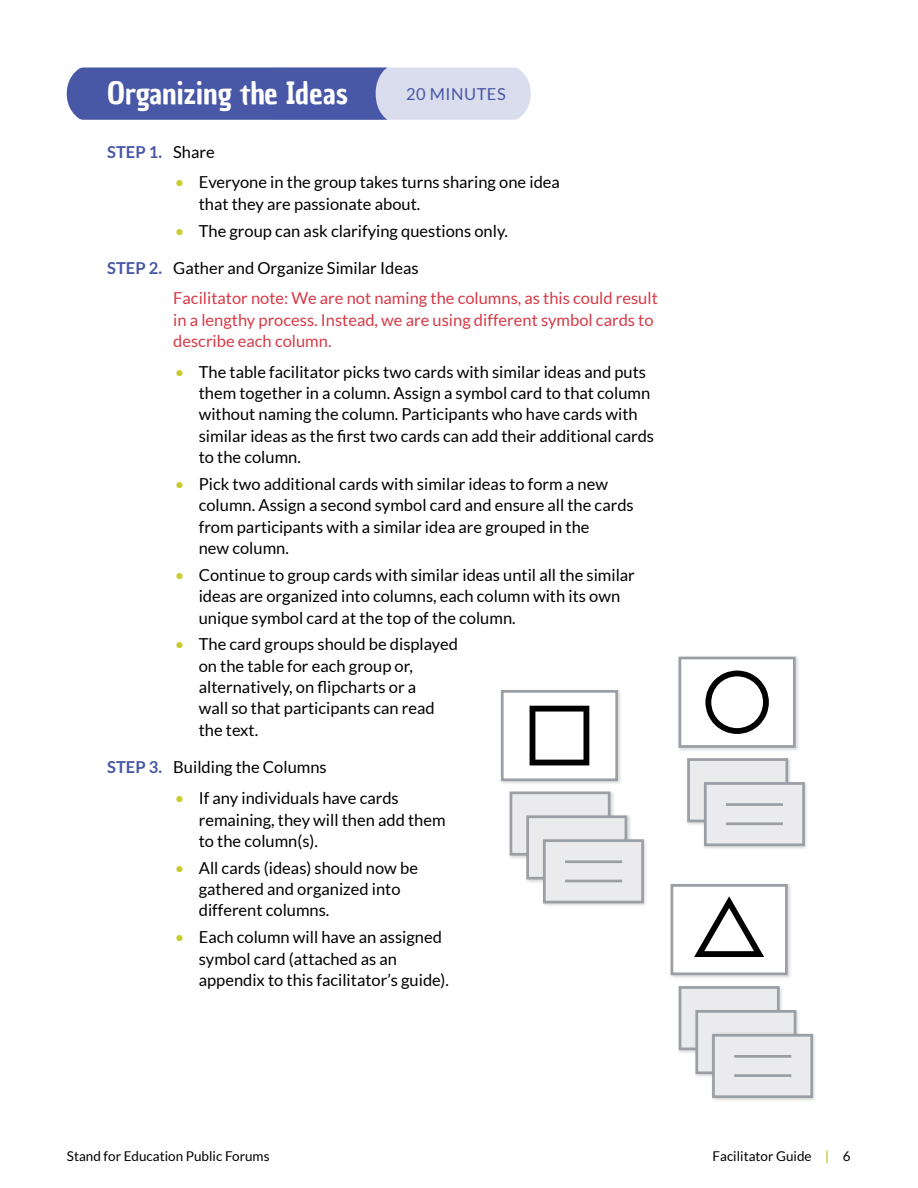
<style>
.page{position:relative;width:918px;height:1188px;background:#fff}
.page>*{position:absolute;margin:0;border:0;box-sizing:border-box;transform-origin:0 0}
.t1{font:30px "Chau Philomene One";color:#fff}
.t2{font:16.5px/21.3px "Lato";color:#000}
.t3{font:16.5px/30px "Lato";color:#d63a47}
.t4{font:700 16.5px "Lato";color:#4857a6}
.t5{font:16.5px "Lato";letter-spacing:.03em;color:#4857a6}
.t6{font:13.5px "Lato";color:#000}
.s1{font-weight:400;color:#000}
.s2{color:#cacb2c}
.s3{font-weight:700;color:#4857a6}
.s4{color:#000}
.s5{font-weight:700;color:#cacb2c}
</style>
<div class="page">
<svg style="left:67px;top:68px;width:464px;height:52px;background:#7a85be"></svg>
<img style="left:670px;top:884px;width:121px;height:94px">
<div style="left:672px;top:885px;width:114px;height:89px;background:#fff"></div>
<div style="left:671px;top:884px;width:117px;height:91px;border:3px solid #9a9fa5"></div>
<svg style="left:694px;top:896px;width:70px;height:61px"></svg>
<img style="left:500px;top:690px;width:121px;height:94px">
<div style="left:502px;top:691px;width:115px;height:89px;background:#fff"></div>
<div style="left:501px;top:690px;width:117px;height:91px;border:3px solid #9a9fa5"></div>
<svg style="left:530px;top:706px;width:59px;height:59px"></svg>
<img style="left:678px;top:656px;width:121px;height:95px">
<div style="left:680px;top:658px;width:114px;height:88px;background:#fff"></div>
<div style="left:679px;top:657px;width:117px;height:91px;border:3px solid #9a9fa5"></div>
<svg style="left:705px;top:671px;width:64px;height:63px"></svg>
<img style="left:509px;top:791px;width:105px;height:68px">
<div style="left:511px;top:793px;width:98px;height:61px;background:#ebebed"></div>
<div style="left:510px;top:792px;width:101px;height:64px;border:3px solid #9a9fa5"></div>
<img style="left:523px;top:813px;width:108px;height:70px">
<div style="left:528px;top:817px;width:98px;height:61px;background:#ebebed"></div>
<div style="left:526px;top:815px;width:101px;height:65px;border:3px solid #9a9fa5"></div>
<img style="left:540px;top:836px;width:106px;height:70px">
<div style="left:544px;top:841px;width:99px;height:61px;background:#ebebed"></div>
<div style="left:543px;top:839px;width:101px;height:64px;border:3px solid #9a9fa5"></div>
<img style="left:678px;top:986px;width:104px;height:67px">
<div style="left:680px;top:987px;width:98px;height:62px;background:#ebebed"></div>
<div style="left:679px;top:986px;width:101px;height:64px;border:3px solid #9a9fa5"></div>
<img style="left:693px;top:1007px;width:106px;height:70px">
<div style="left:697px;top:1011px;width:98px;height:62px;background:#ebebed"></div>
<div style="left:695px;top:1010px;width:101px;height:64px;border:3px solid #9a9fa5"></div>
<img style="left:709px;top:1031px;width:106px;height:70px">
<div style="left:713px;top:1035px;width:99px;height:62px;background:#ebebed"></div>
<div style="left:712px;top:1034px;width:101px;height:64px;border:3px solid #9a9fa5"></div>
<div style="left:689px;top:760px;width:98px;height:61px;background:#ebebed"></div>
<div style="left:687px;top:758px;width:101px;height:64px;border:3px solid #9a9fa5"></div>
<img style="left:701px;top:779px;width:106px;height:70px">
<div style="left:705px;top:783px;width:99px;height:62px;background:#ebebed"></div>
<div style="left:704px;top:782px;width:101px;height:64px;border:3px solid #9a9fa5"></div>
<hr style="left:565px;top:860px;width:57px;height:3px;background:#9a9fa5">
<hr style="left:565px;top:880px;width:57px;height:2px;background:#9a9fa5">
<hr style="left:726px;top:803px;width:57px;height:3px;background:#9a9fa5">
<hr style="left:726px;top:822px;width:57px;height:3px;background:#9a9fa5">
<hr style="left:734px;top:1055px;width:57px;height:3px;background:#9a9fa5">
<hr style="left:734px;top:1074px;width:57px;height:3px;background:#9a9fa5">
<h1 class="t1" style="left:107px;top:73px;width:243px">Organizing the Ideas</h1>
<p class="t5" style="left:406px;top:85px;width:101px">20 MINUTES</p>
<p class="t4" style="left:107px;top:142px;width:109px">STEP 1. <span class="s1">Share</span></p>
<p class="t2" style="left:199px;top:172px;width:363px;text-indent:-24px"><span class="s2">•</span> Everyone in the group takes turns sharing one idea that they are passionate about.</p>
<p class="t2" style="left:175px;top:220px;width:335px"><span class="s2">•</span> The group can ask clarifying questions only.</p>
<p class="t3" style="left:173px;top:253px;width:486px;text-indent:-66px"><span class="s3">STEP 2.</span> <span class="s4">Gather and Organize Similar Ideas<br></span>Facilitator note: We are not naming the columns, as this could result</p>
<p class="t3" style="left:173px;top:309px;width:482px;line-height:21.3px">in a lengthy process. Instead, we are using different symbol cards to describe each column.</p>
<p class="t2" style="left:199px;top:361px;width:457px;text-indent:-24px"><span class="s2">•</span> The table facilitator picks two cards with similar ideas and puts them together in a column. Assign a symbol card to that column without naming the column. Participants who have cards with similar ideas as the first two cards can add their additional cards to the column.</p>
<p class="t2" style="left:199px;top:473px;width:436px;text-indent:-24px"><span class="s2">•</span> Pick two additional cards with similar ideas to form a new column. Assign a second symbol card and ensure all the cards from participants with a similar idea are grouped in the<br>new column.</p>
<p class="t2" style="left:199px;top:564px;width:438px;text-indent:-24px"><span class="s2">•</span> Continue to group cards with similar ideas until all the similar ideas are organized into columns, each column with its own unique symbol card at the top of the column.</p>
<p class="t2" style="left:199px;top:634px;width:261px;text-indent:-24px"><span class="s2">•</span> The card groups should be displayed on the table for each group or, alternatively, on flipcharts or a<br>wall so that participants can read the text.</p>
<p class="t2" style="left:107px;top:757px;width:221px"><span class="s3">STEP 3.</span> Building the Columns</p>
<p class="t2" style="left:199px;top:788px;width:248px;text-indent:-24px"><span class="s2">•</span> If any individuals have cards remaining, they will then add them to the column(s).</p>
<p class="t2" style="left:199px;top:857px;width:221px;text-indent:-24px"><span class="s2">•</span> All cards (ideas) should now be gathered and organized into different columns.</p>
<p class="t2" style="left:199px;top:927px;width:252px;text-indent:-24px"><span class="s2">•</span> Each column will have an assigned symbol card (attached as an appendix to this facilitator’s guide).</p>
<p class="t6" style="left:67px;top:1149px;width:204px">Stand for Education Public Forums</p>
<p class="t6" style="left:713px;top:1149px;width:139px">Facilitator Guide <span class="s5">|</span> 6</p>
</div>
